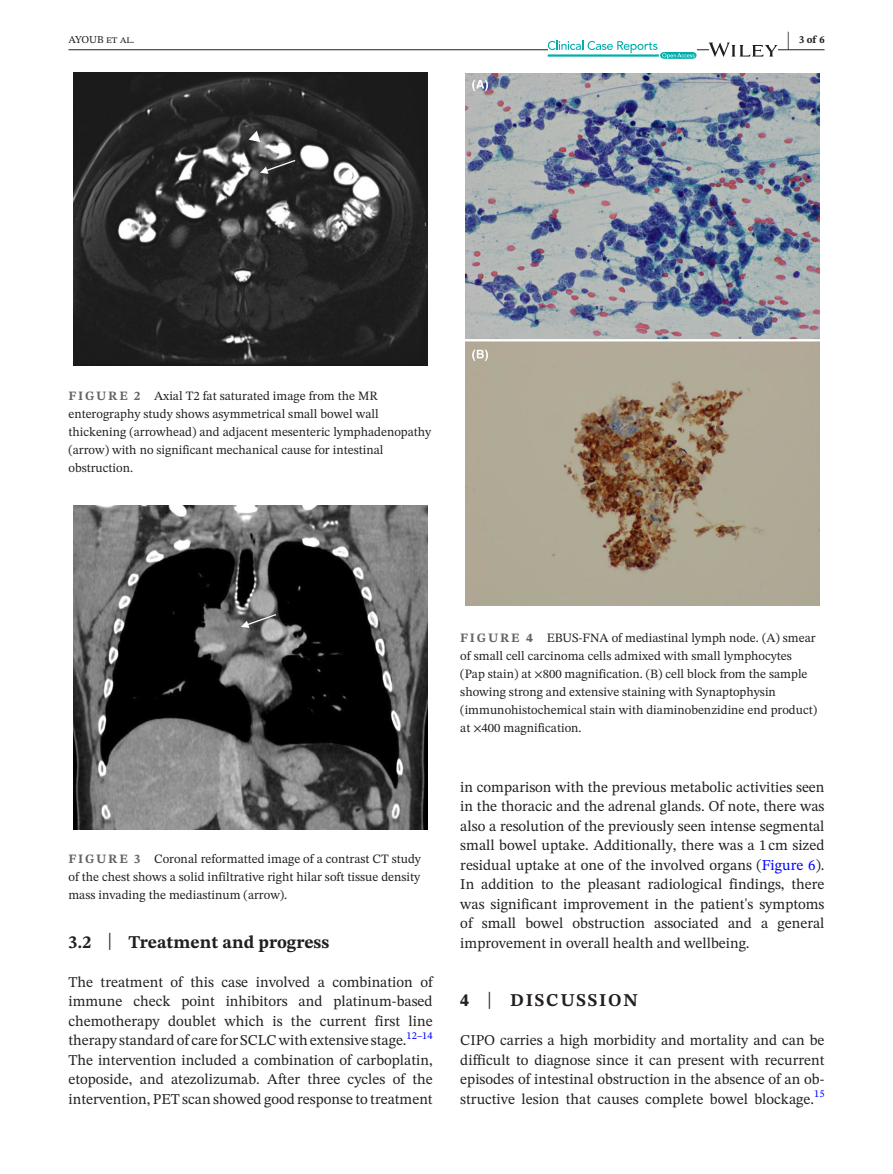
<style>
.page{position:relative;width:893px;height:1174px;background:#fff}
.page>*{position:absolute;margin:0;border:0;box-sizing:border-box;transform-origin:0 0}
.t1{font:700 21px "STIX Two Text";color:#231f20;scale:.42 1}
.t2{font:700 18px "STIX Two Text";color:#231f20}
.t3{font:700 18px "STIX Two Text";letter-spacing:.1em;color:#231f20}
.t4{font:15px/19.5px "STIX Two Text";color:#231f20;text-align:justify}
.t5{font:12.75px/18px "STIX Two Text";color:#231f20}
.t6{font:10.5px "STIX Two Text";color:#231f20}
.t7{font:10.5px "STIX Two Text";color:#00f}
.t8{font:700 10.5px "STIX Two Text";color:#231f20}
.s1{font-weight:700;color:#636366}
.s2{font-weight:400;font-size:23.7px}
.s3{font-family:"STIX"}
.s4{color:#00f}
</style>
<div class="page">
<hr style="left:68px;top:49px;width:756px;height:1px;background:#231f20">
<svg style="left:548px;top:41px;width:148px;height:18px"></svg>
<svg style="left:709px;top:43px;width:68px;height:14px"></svg>
<img style="left:73px;top:72px;width:355px;height:293px">
<img style="left:73px;top:506px;width:355px;height:323px">
<img style="left:465px;top:73px;width:355px;height:533px">
<h1 class="t1" style="left:787px;top:24px;width:8px">|</h1>
<p class="t6" style="left:68px;top:32px;width:67px">AYOUB et al.</p>
<p class="t8" style="left:799px;top:32px;width:27px">3 of 6</p>
<p class="t5" style="left:68px;top:386px;width:364px"><span class="s1">FIGURE 2</span> Axial T2 fat saturated image from the MR enterography study shows asymmetrical small bowel wall thickening (arrowhead) and adjacent mesenteric lymphadenopathy (arrow) with no significant mechanical cause for intestinal obstruction.</p>
<p class="t5" style="left:68px;top:849px;width:354px;text-align:justify"><span class="s1">FIGURE 3</span> Coronal reformatted image of a contrast CT study of the chest shows a solid infiltrative right hilar soft tissue density mass invading the mediastinum (arrow).</p>
<p class="t2" style="left:68px;top:929px;width:262px">3.2 <span class="s2">|</span> Treatment and progress</p>
<p class="t4" style="left:68px;top:972px;width:366px">The treatment of this case involved a combination of immune check point inhibitors and platinum-based chemotherapy doublet which is the current first line therapy standard of care for SCLC with extensive stage.</p>
<p class="t7" style="left:407px;top:1027px;width:28px">12–14</p>
<p class="t4" style="left:68px;top:1050px;width:366px">The intervention included a combination of carboplatin, etoposide, and atezolizumab. After three cycles of the intervention, PET scan showed good response to treatment</p>
<p class="t5" style="left:460px;top:629px;width:358px"><span class="s1">FIGURE 4</span> EBUS-FNA of mediastinal lymph node. (A) smear of small cell carcinoma cells admixed with small lymphocytes (Pap stain) at <span class="s3">×</span>800 magnification. (B) cell block from the sample showing strong and extensive staining with Synaptophysin (immunohistochemical stain with diaminobenzidine end product) at <span class="s3">×</span>400 magnification.</p>
<p class="t4" style="left:460px;top:777px;width:366px">in comparison with the previous metabolic activities seen in the thoracic and the adrenal glands. Of note, there was also a resolution of the previously seen intense segmental small bowel uptake. Additionally, there was a 1 cm sized residual uptake at one of the involved organs (<span class="s4">Figure 6</span>).<br>In addition to the pleasant radiological findings, there was significant improvement in the patient's symptoms of small bowel obstruction associated and a general improvement in overall health and wellbeing.</p>
<p class="t3" style="left:460px;top:987px;width:179px">4 <span class="s2">|</span> DISCUSSION</p>
<p class="t4" style="left:460px;top:1030px;width:366px">CIPO carries a high morbidity and mortality and can be difficult to diagnose since it can present with recurrent episodes of intestinal obstruction in the absence of an ob&shy;structive lesion that causes complete bowel blockage.</p>
<p class="t7" style="left:814px;top:1086px;width:12px">15</p>
</div>
